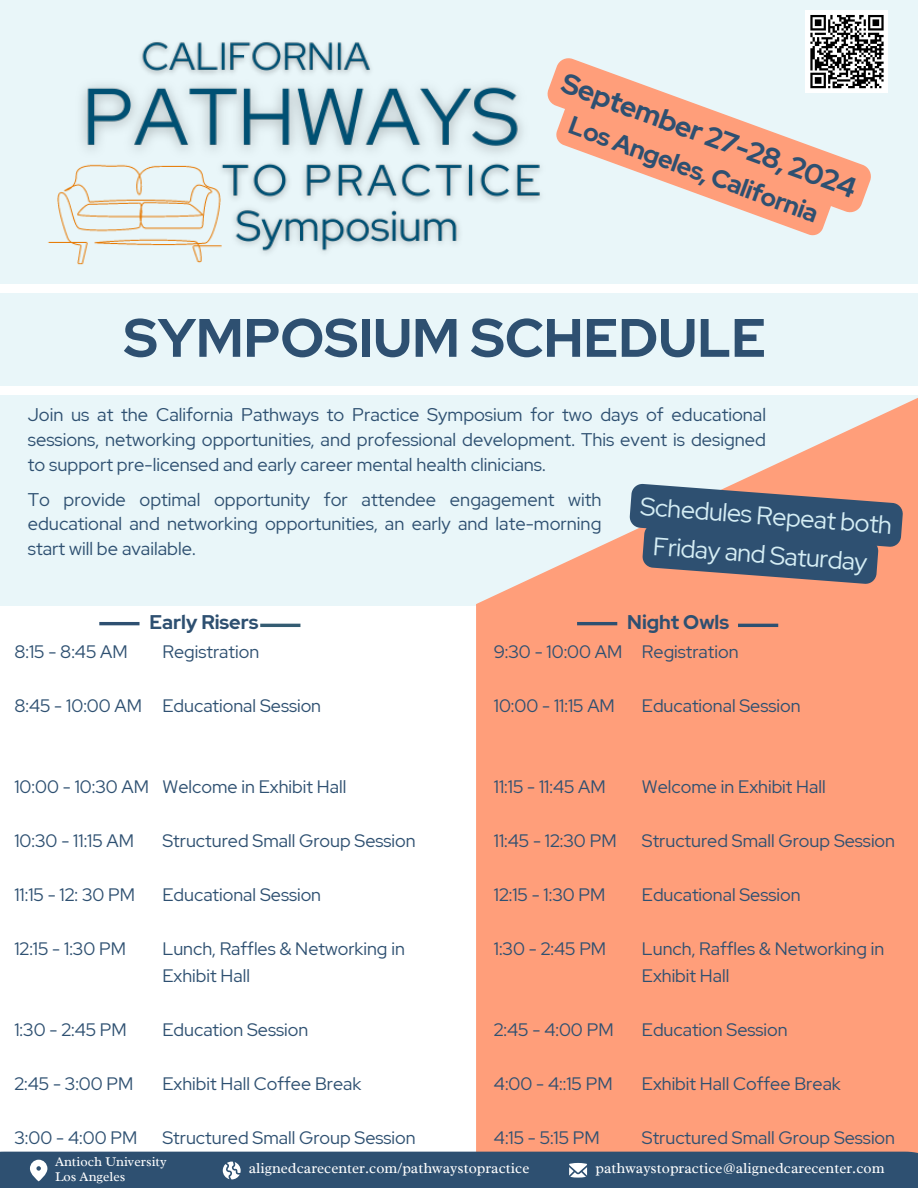
<style>
.page{position:relative;width:918px;height:1188px;background:#fff}
.page>*{position:absolute;margin:0;border:0;box-sizing:border-box;transform-origin:0 0}
.t1{font:700 54px "Red Hat Display";color:#2e5071}
.t2{font:700 28.35px "Red Hat Display";color:#2e5071}
.t3{font:25.35px "Red Hat Display";color:#d4edf4}
.t4{font:700 25.35px "Red Hat Display";color:#2e5071}
.t5{font:700 19.8px "Red Hat Display";color:#2e5071}
.t6{font:18.3px/24.8px "Red Hat Display";color:#2e5071;text-align:justify}
.t7{font:18px "Red Hat Display";color:#2e5071}
.t8{font:15px "Radley";color:#fff}
.t9{font:13.5px "Radley";color:#fff}
</style>
<div class="page">
<div style="left:0;top:0;width:918px;height:606px;background:#e9f6f9"></div>
<svg style="left:476px;top:398px;width:442px;height:754px;background:#fbaa8b"></svg>
<img style="left:47px;top:42px;width:493px;height:223px">
<div style="left:0;top:284px;width:918px;height:9px;background:#fff"></div>
<div style="left:0;top:386px;width:918px;height:9px;background:#fff"></div>
<hr style="left:99px;top:622px;width:41px;height:3px;background:#2e5071">
<hr style="left:260px;top:624px;width:40px;height:3px;background:#345c72">
<hr style="left:577px;top:622px;width:40px;height:3px;background:#2e5071">
<hr style="left:738px;top:624px;width:40px;height:3px;background:#2e5071">
<svg style="left:547px;top:55px;width:324px;height:158px"></svg>
<svg style="left:553px;top:100px;width:281px;height:136px"></svg>
<div style="left:0;top:1152px;width:918px;height:36px;background:#2e5071"></div>
<div style="left:806px;top:11px;width:82px;height:82px;background:#fff"></div>
<svg style="left:810px;top:15px;width:74px;height:74px"></svg>
<svg style="left:629px;top:483px;width:275px;height:102px;background:#636575"></svg>
<h5 class="t2" style="left:569px;top:64px;width:313px;rotate:20deg">September 27-28, 2024</h5>
<h5 class="t4" style="left:576px;top:108px;width:265px;rotate:20deg">Los Angeles, California</h5>
<h5 class="t1" style="left:124px;top:302px;width:644px">SYMPOSIUM SCHEDULE</h5>
<h5 class="t6" style="left:28px;top:402px;width:740px">Join us at the California Pathways to Practice Symposium for two days of educational sessions, networking opportunities, and professional development. This event is designed to support pre-licensed and early career mental health clinicians.</h5>
<p class="t6" style="left:28px;top:487px;width:575px">To provide optimal opportunity for attendee engagement with educational and networking opportunities, an early and late-morning start will be available.</p>
<p class="t3" style="left:642px;top:490px;width:254px;rotate:4deg">Schedules Repeat both</p>
<p class="t3" style="left:654px;top:530px;width:216px;rotate:4deg">Friday and Saturday</p>
<h3 class="t7" style="left:14px;top:639px;width:115px">8:15 - 8:45 AM</h3>
<h1 class="t7" style="left:14px;top:693px;width:129px">8:45 - 10:00 AM</h1>
<p class="t5" style="left:149px;top:609px;width:111px">Early Risers</p>
<h2 class="t5" style="left:627px;top:609px;width:103px">Night Owls</h2>
<h5 class="t7" style="left:163px;top:639px;width:98px">Registration</h5>
<h5 class="t7" style="left:163px;top:693px;width:160px">Educational Session</h5>
<p class="t7" style="left:494px;top:639px;width:130px">9:30 - 10:00 AM</p>
<p class="t7" style="left:494px;top:693px;width:122px">10:00 - 11:15 AM</p>
<h5 class="t7" style="left:642px;top:639px;width:98px">Registration</h5>
<h5 class="t7" style="left:642px;top:693px;width:160px">Educational Session</h5>
<p class="t7" style="left:14px;top:774px;width:136px">10:00 - 10:30 AM</p>
<h5 class="t7" style="left:163px;top:774px;width:185px">Welcome in Exhibit Hall</h5>
<p class="t7" style="left:494px;top:774px;width:113px">11:15 - 11:45 AM</p>
<h5 class="t7" style="left:642px;top:774px;width:185px">Welcome in Exhibit Hall</h5>
<p class="t7" style="left:14px;top:828px;width:121px">10:30 - 11:15 AM</p>
<p class="t7" style="left:14px;top:882px;width:122px">11:15 - 12: 30 PM</p>
<h5 class="t7" style="left:163px;top:828px;width:255px">Structured Small Group Session</h5>
<h5 class="t7" style="left:163px;top:882px;width:160px">Educational Session</h5>
<p class="t7" style="left:494px;top:828px;width:124px">11:45 - 12:30 PM</p>
<p class="t7" style="left:494px;top:882px;width:113px">12:15 - 1:30 PM</p>
<h5 class="t7" style="left:642px;top:828px;width:255px">Structured Small Group Session</h5>
<p class="t7" style="left:642px;top:882px;width:160px">Educational Session</p>
<h4 class="t7" style="left:14px;top:936px;width:113px">12:15 - 1:30 PM</h4>
<p class="t7" style="left:163px;top:936px;width:244px">Lunch, Raffles &amp; Networking in</p>
<p class="t7" style="left:163px;top:963px;width:89px">Exhibit Hall</p>
<p class="t7" style="left:494px;top:936px;width:114px">1:30 - 2:45 PM</p>
<p class="t7" style="left:642px;top:936px;width:244px">Lunch, Raffles &amp; Networking in</p>
<p class="t7" style="left:642px;top:963px;width:89px">Exhibit Hall</p>
<h4 class="t7" style="left:14px;top:1017px;width:114px">1:30 - 2:45 PM</h4>
<p class="t7" style="left:163px;top:1017px;width:147px">Education Session</p>
<h6 class="t7" style="left:494px;top:1017px;width:121px">2:45 - 4:00 PM</h6>
<p class="t7" style="left:642px;top:1017px;width:147px">Education Session</p>
<h5 class="t7" style="left:14px;top:1071px;width:121px">2:45 - 3:00 PM</h5>
<p class="t7" style="left:163px;top:1071px;width:200px">Exhibit Hall Coffee Break</p>
<h6 class="t7" style="left:494px;top:1071px;width:120px">4:00 - 4::15 PM</h6>
<p class="t7" style="left:642px;top:1071px;width:200px">Exhibit Hall Coffee Break</p>
<h5 class="t7" style="left:14px;top:1125px;width:124px">3:00 - 4:00 PM</h5>
<p class="t7" style="left:163px;top:1125px;width:255px">Structured Small Group Session</p>
<h5 class="t7" style="left:494px;top:1125px;width:107px">4:15 - 5:15 PM</h5>
<p class="t7" style="left:642px;top:1125px;width:255px">Structured Small Group Session</p>
<h5 class="t9" style="left:55px;top:1153px;width:113px">Antioch University</h5>
<h5 class="t9" style="left:55px;top:1168px;width:72px">Los Angeles</h5>
<p class="t8" style="left:249px;top:1158px;width:282px">alignedcarecenter.com/pathwaystopractice</p>
<p class="t8" style="left:596px;top:1158px;width:291px">pathwaystopractice@alignedcarecenter.com</p>
</div>
